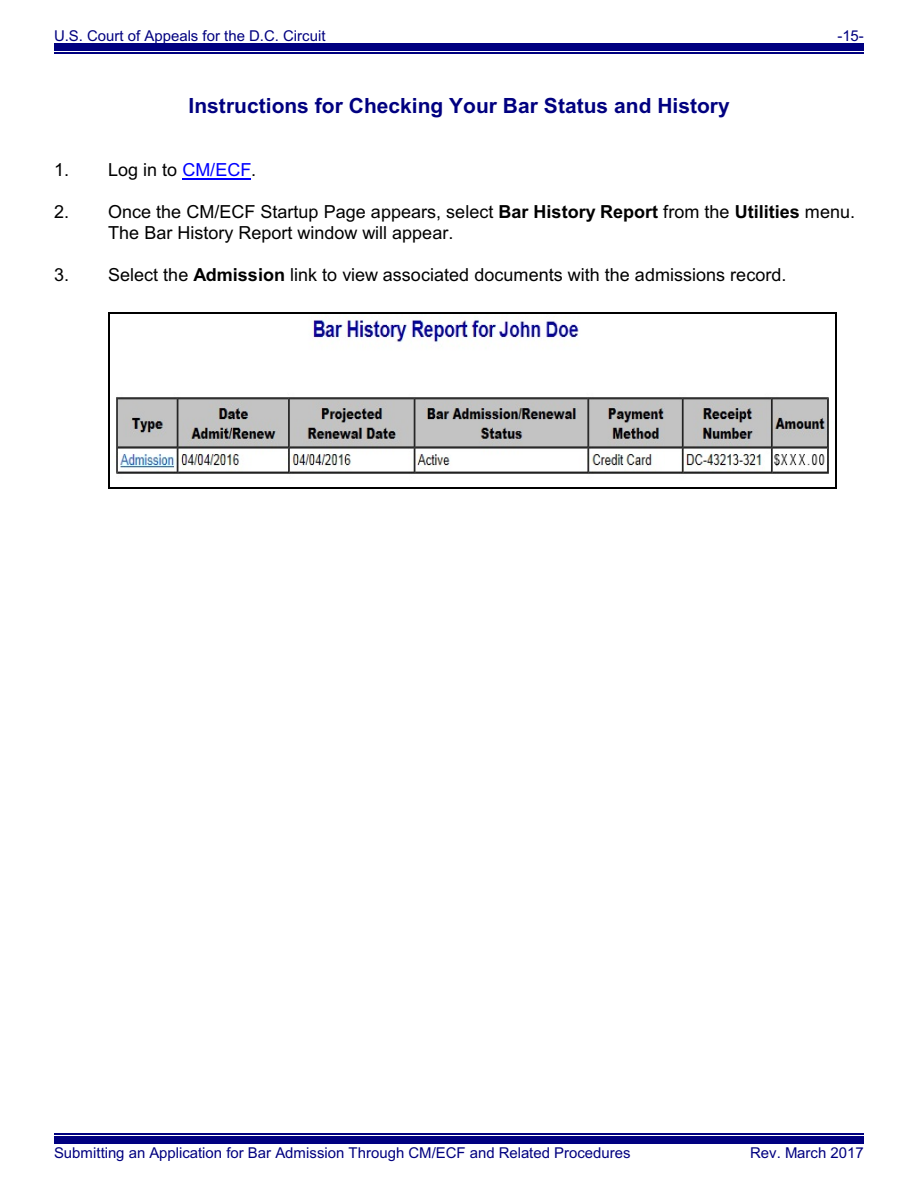
<style>
.page{position:relative;width:918px;height:1188px;background:#fff}
.page>*{position:absolute;margin:0;border:0;box-sizing:border-box;transform-origin:0 0}
.t1{font:700 21px "Arial";color:#000080}
.t2{font:18px/20.7px "Arial";color:#000}
.t3{font:15px "Arial";color:#000080}
.s1{color:#00f}
.s2{font-weight:700}
</style>
<div class="page">
<div style="left:54px;top:44px;width:810px;height:7px;background:#000080"></div>
<hr style="left:54px;top:53px;width:810px;height:1px;background:#000080">
<hr style="left:182px;top:179px;width:69px;height:1px;background:#00f">
<img style="left:109px;top:314px;width:727px;height:173px">
<hr style="left:108px;top:313px;width:1px;height:175px;background:#000">
<hr style="left:836px;top:313px;width:1px;height:175px;background:#000">
<hr style="left:108px;top:313px;width:729px;height:1px;background:#000">
<hr style="left:108px;top:487px;width:729px;height:1px;background:#000">
<hr style="left:54px;top:1134px;width:810px;height:1px;background:#000080">
<div style="left:54px;top:1137px;width:810px;height:7px;background:#000080"></div>
<p class="t3" style="left:54px;top:30px;width:273px">U.S. Court of Appeals for the D.C. Circuit</p>
<p class="t3" style="left:837px;top:30px;width:28px">-15-</p>
<p class="t1" style="left:189px;top:98px;width:543px">Instructions for Checking Your Bar Status and History</p>
<p class="t2" style="left:54px;top:161px;width:204px">1. Log in to <span class="s1">CM/ECF</span>.</p>
<p class="t2" style="left:108px;top:203px;width:749px;text-indent:-54px">2. Once the CM/ECF Startup Page appears, select <span class="s2">Bar History Report</span> from the <span class="s2">Utilities</span> menu.<br>The Bar History Report window will appear.</p>
<p class="t2" style="left:54px;top:266px;width:734px">3. Select the <span class="s2">Admission</span> link to view associated documents with the admissions record.</p>
<p class="t3" style="left:54px;top:1147px;width:578px">Submitting an Application for Bar Admission Through CM/ECF and Related Procedures</p>
<p class="t3" style="left:750px;top:1147px;width:115px">Rev. March 2017</p>
</div>
